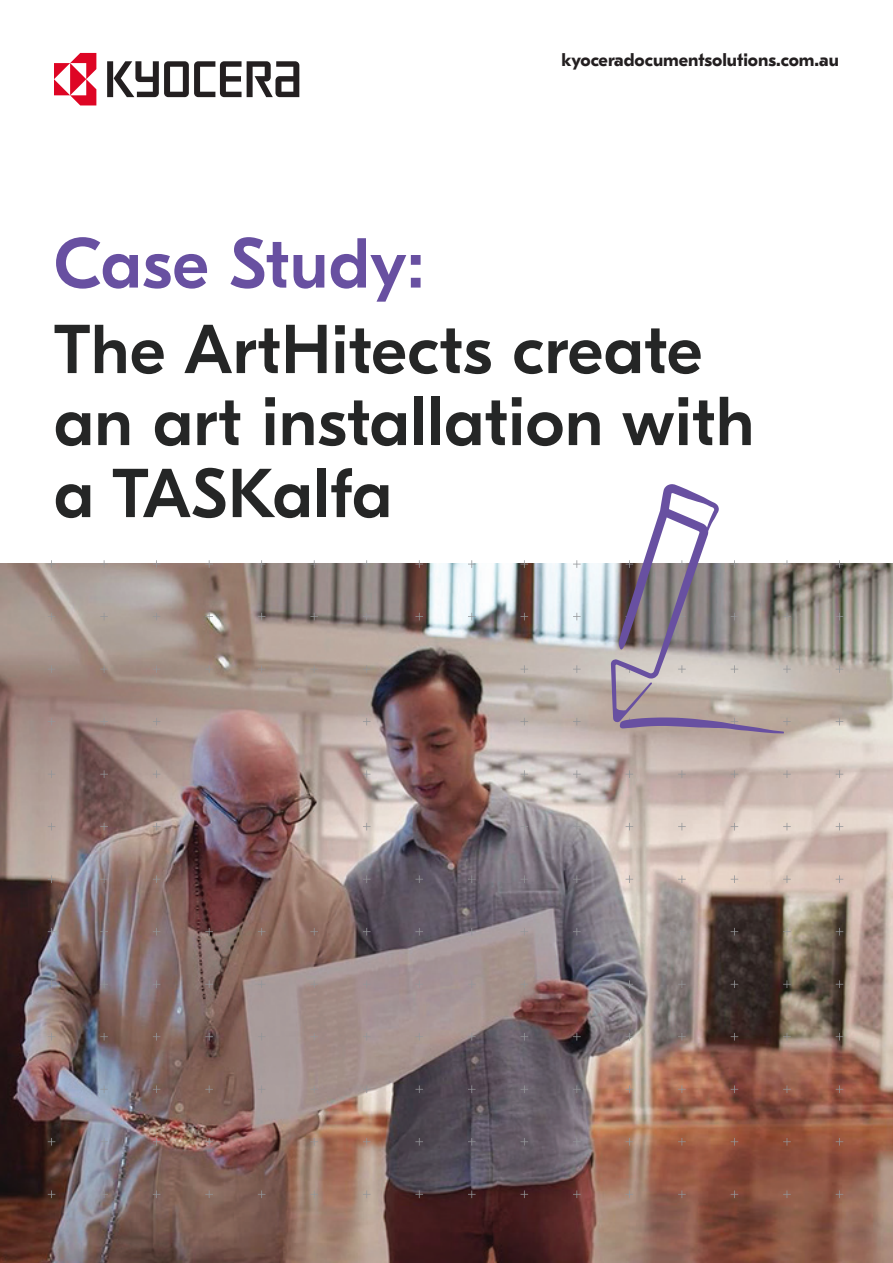
<style>
.page{position:relative;width:893px;height:1263px;background:#fff}
.page>*{position:absolute;margin:0;border:0;box-sizing:border-box;transform-origin:0 0}
.t1{font:500 70.5px "GT Eesti Pro Display";letter-spacing:.01em;color:#6850a1}
.t2{font:500 69px "GT Eesti Pro Display";letter-spacing:.01em;color:#252626}
.t3{font:700 18px "GT Eesti Pro Text";color:#231f20}
</style>
<div class="page">
<img style="left:0;top:564px;width:893px;height:699px">
<svg style="left:54px;top:53px;width:42px;height:52px"></svg>
<svg style="left:107px;top:61px;width:192px;height:36px"></svg>
<svg style="left:153px;top:875px;width:7px;height:8px"></svg>
<svg style="left:100px;top:875px;width:8px;height:8px"></svg>
<svg style="left:48px;top:875px;width:7px;height:8px"></svg>
<svg style="left:153px;top:823px;width:7px;height:7px"></svg>
<svg style="left:100px;top:823px;width:8px;height:7px"></svg>
<svg style="left:48px;top:823px;width:7px;height:7px"></svg>
<svg style="left:153px;top:770px;width:7px;height:8px"></svg>
<svg style="left:100px;top:770px;width:8px;height:8px"></svg>
<svg style="left:48px;top:770px;width:7px;height:8px"></svg>
<svg style="left:153px;top:718px;width:7px;height:7px"></svg>
<svg style="left:100px;top:718px;width:8px;height:7px"></svg>
<svg style="left:48px;top:718px;width:7px;height:7px"></svg>
<svg style="left:258px;top:665px;width:7px;height:8px"></svg>
<svg style="left:205px;top:665px;width:8px;height:8px"></svg>
<svg style="left:153px;top:665px;width:7px;height:8px"></svg>
<svg style="left:100px;top:665px;width:8px;height:8px"></svg>
<svg style="left:48px;top:665px;width:7px;height:8px"></svg>
<svg style="left:258px;top:613px;width:7px;height:7px"></svg>
<svg style="left:205px;top:613px;width:8px;height:7px"></svg>
<svg style="left:153px;top:613px;width:7px;height:7px"></svg>
<svg style="left:100px;top:613px;width:8px;height:7px"></svg>
<svg style="left:48px;top:613px;width:7px;height:7px"></svg>
<svg style="left:258px;top:560px;width:7px;height:8px"></svg>
<svg style="left:205px;top:560px;width:8px;height:8px"></svg>
<svg style="left:153px;top:560px;width:7px;height:8px"></svg>
<svg style="left:100px;top:560px;width:8px;height:8px"></svg>
<svg style="left:48px;top:560px;width:7px;height:8px"></svg>
<svg style="left:836px;top:875px;width:7px;height:8px"></svg>
<svg style="left:783px;top:875px;width:8px;height:8px"></svg>
<svg style="left:731px;top:875px;width:7px;height:8px"></svg>
<svg style="left:678px;top:875px;width:8px;height:8px"></svg>
<svg style="left:626px;top:875px;width:7px;height:8px"></svg>
<svg style="left:573px;top:875px;width:8px;height:8px"></svg>
<svg style="left:520px;top:875px;width:8px;height:8px"></svg>
<svg style="left:468px;top:875px;width:8px;height:8px"></svg>
<svg style="left:415px;top:875px;width:8px;height:8px"></svg>
<svg style="left:363px;top:875px;width:8px;height:8px"></svg>
<svg style="left:836px;top:823px;width:7px;height:7px"></svg>
<svg style="left:783px;top:823px;width:8px;height:7px"></svg>
<svg style="left:731px;top:823px;width:7px;height:7px"></svg>
<svg style="left:678px;top:823px;width:8px;height:7px"></svg>
<svg style="left:626px;top:823px;width:7px;height:7px"></svg>
<svg style="left:573px;top:823px;width:8px;height:7px"></svg>
<svg style="left:520px;top:823px;width:8px;height:7px"></svg>
<svg style="left:363px;top:823px;width:8px;height:7px"></svg>
<svg style="left:836px;top:770px;width:7px;height:8px"></svg>
<svg style="left:783px;top:770px;width:8px;height:8px"></svg>
<svg style="left:731px;top:770px;width:7px;height:8px"></svg>
<svg style="left:678px;top:770px;width:8px;height:8px"></svg>
<svg style="left:626px;top:770px;width:7px;height:8px"></svg>
<svg style="left:573px;top:770px;width:8px;height:8px"></svg>
<svg style="left:520px;top:770px;width:8px;height:8px"></svg>
<svg style="left:363px;top:770px;width:8px;height:8px"></svg>
<svg style="left:836px;top:718px;width:7px;height:7px"></svg>
<svg style="left:573px;top:718px;width:8px;height:7px"></svg>
<svg style="left:520px;top:718px;width:8px;height:7px"></svg>
<svg style="left:363px;top:718px;width:8px;height:7px"></svg>
<svg style="left:836px;top:665px;width:7px;height:8px"></svg>
<svg style="left:573px;top:665px;width:8px;height:8px"></svg>
<svg style="left:520px;top:665px;width:8px;height:8px"></svg>
<svg style="left:363px;top:665px;width:8px;height:8px"></svg>
<svg style="left:310px;top:665px;width:8px;height:8px"></svg>
<svg style="left:836px;top:613px;width:7px;height:7px"></svg>
<svg style="left:573px;top:613px;width:8px;height:7px"></svg>
<svg style="left:520px;top:613px;width:8px;height:7px"></svg>
<svg style="left:468px;top:613px;width:8px;height:7px"></svg>
<svg style="left:415px;top:613px;width:8px;height:7px"></svg>
<svg style="left:363px;top:613px;width:8px;height:7px"></svg>
<svg style="left:310px;top:613px;width:8px;height:7px"></svg>
<svg style="left:836px;top:560px;width:7px;height:8px"></svg>
<svg style="left:573px;top:560px;width:8px;height:8px"></svg>
<svg style="left:520px;top:560px;width:8px;height:8px"></svg>
<svg style="left:468px;top:560px;width:8px;height:8px"></svg>
<svg style="left:415px;top:560px;width:8px;height:8px"></svg>
<svg style="left:363px;top:560px;width:8px;height:8px"></svg>
<svg style="left:310px;top:560px;width:8px;height:8px"></svg>
<svg style="left:258px;top:1190px;width:7px;height:8px"></svg>
<svg style="left:205px;top:1190px;width:8px;height:8px"></svg>
<svg style="left:153px;top:1190px;width:7px;height:8px"></svg>
<svg style="left:100px;top:1190px;width:8px;height:8px"></svg>
<svg style="left:48px;top:1190px;width:7px;height:8px"></svg>
<svg style="left:205px;top:1138px;width:8px;height:7px"></svg>
<svg style="left:153px;top:1138px;width:7px;height:7px"></svg>
<svg style="left:100px;top:1138px;width:8px;height:7px"></svg>
<svg style="left:48px;top:1138px;width:7px;height:7px"></svg>
<svg style="left:258px;top:1085px;width:7px;height:8px"></svg>
<svg style="left:205px;top:1085px;width:8px;height:8px"></svg>
<svg style="left:153px;top:1085px;width:7px;height:8px"></svg>
<svg style="left:100px;top:1085px;width:8px;height:8px"></svg>
<svg style="left:258px;top:1033px;width:7px;height:7px"></svg>
<svg style="left:205px;top:1033px;width:8px;height:7px"></svg>
<svg style="left:153px;top:1033px;width:7px;height:7px"></svg>
<svg style="left:100px;top:1033px;width:8px;height:7px"></svg>
<svg style="left:48px;top:1033px;width:7px;height:7px"></svg>
<svg style="left:258px;top:980px;width:7px;height:8px"></svg>
<svg style="left:205px;top:980px;width:8px;height:8px"></svg>
<svg style="left:153px;top:980px;width:7px;height:8px"></svg>
<svg style="left:100px;top:980px;width:8px;height:8px"></svg>
<svg style="left:48px;top:980px;width:7px;height:8px"></svg>
<svg style="left:258px;top:928px;width:7px;height:7px"></svg>
<svg style="left:205px;top:928px;width:8px;height:7px"></svg>
<svg style="left:153px;top:928px;width:7px;height:7px"></svg>
<svg style="left:100px;top:928px;width:8px;height:7px"></svg>
<svg style="left:48px;top:928px;width:7px;height:7px"></svg>
<svg style="left:836px;top:1190px;width:7px;height:8px"></svg>
<svg style="left:783px;top:1190px;width:8px;height:8px"></svg>
<svg style="left:731px;top:1190px;width:7px;height:8px"></svg>
<svg style="left:678px;top:1190px;width:8px;height:8px"></svg>
<svg style="left:626px;top:1190px;width:7px;height:8px"></svg>
<svg style="left:573px;top:1190px;width:8px;height:8px"></svg>
<svg style="left:520px;top:1190px;width:8px;height:8px"></svg>
<svg style="left:468px;top:1190px;width:8px;height:8px"></svg>
<svg style="left:415px;top:1190px;width:8px;height:8px"></svg>
<svg style="left:363px;top:1190px;width:8px;height:8px"></svg>
<svg style="left:310px;top:1190px;width:8px;height:8px"></svg>
<svg style="left:836px;top:1138px;width:7px;height:7px"></svg>
<svg style="left:783px;top:1138px;width:8px;height:7px"></svg>
<svg style="left:731px;top:1138px;width:7px;height:7px"></svg>
<svg style="left:678px;top:1138px;width:8px;height:7px"></svg>
<svg style="left:626px;top:1138px;width:7px;height:7px"></svg>
<svg style="left:573px;top:1138px;width:8px;height:7px"></svg>
<svg style="left:520px;top:1138px;width:8px;height:7px"></svg>
<svg style="left:468px;top:1138px;width:8px;height:7px"></svg>
<svg style="left:415px;top:1138px;width:8px;height:7px"></svg>
<svg style="left:363px;top:1138px;width:8px;height:7px"></svg>
<svg style="left:310px;top:1138px;width:8px;height:7px"></svg>
<svg style="left:836px;top:1085px;width:7px;height:8px"></svg>
<svg style="left:783px;top:1085px;width:8px;height:8px"></svg>
<svg style="left:731px;top:1085px;width:7px;height:8px"></svg>
<svg style="left:678px;top:1085px;width:8px;height:8px"></svg>
<svg style="left:626px;top:1085px;width:7px;height:8px"></svg>
<svg style="left:573px;top:1085px;width:8px;height:8px"></svg>
<svg style="left:520px;top:1085px;width:8px;height:8px"></svg>
<svg style="left:468px;top:1085px;width:8px;height:8px"></svg>
<svg style="left:415px;top:1085px;width:8px;height:8px"></svg>
<svg style="left:363px;top:1085px;width:8px;height:8px"></svg>
<svg style="left:310px;top:1085px;width:8px;height:8px"></svg>
<svg style="left:836px;top:1033px;width:7px;height:7px"></svg>
<svg style="left:783px;top:1033px;width:8px;height:7px"></svg>
<svg style="left:731px;top:1033px;width:7px;height:7px"></svg>
<svg style="left:678px;top:1033px;width:8px;height:7px"></svg>
<svg style="left:626px;top:1033px;width:7px;height:7px"></svg>
<svg style="left:573px;top:1033px;width:8px;height:7px"></svg>
<svg style="left:520px;top:1033px;width:8px;height:7px"></svg>
<svg style="left:468px;top:1033px;width:8px;height:7px"></svg>
<svg style="left:415px;top:1033px;width:8px;height:7px"></svg>
<svg style="left:363px;top:1033px;width:8px;height:7px"></svg>
<svg style="left:310px;top:1033px;width:8px;height:7px"></svg>
<svg style="left:836px;top:980px;width:7px;height:8px"></svg>
<svg style="left:783px;top:980px;width:8px;height:8px"></svg>
<svg style="left:731px;top:980px;width:7px;height:8px"></svg>
<svg style="left:678px;top:980px;width:8px;height:8px"></svg>
<svg style="left:626px;top:980px;width:7px;height:8px"></svg>
<svg style="left:520px;top:980px;width:8px;height:8px"></svg>
<svg style="left:468px;top:980px;width:8px;height:8px"></svg>
<svg style="left:415px;top:980px;width:8px;height:8px"></svg>
<svg style="left:363px;top:980px;width:8px;height:8px"></svg>
<svg style="left:310px;top:980px;width:8px;height:8px"></svg>
<svg style="left:836px;top:928px;width:7px;height:7px"></svg>
<svg style="left:783px;top:928px;width:8px;height:7px"></svg>
<svg style="left:731px;top:928px;width:7px;height:7px"></svg>
<svg style="left:678px;top:928px;width:8px;height:7px"></svg>
<svg style="left:626px;top:928px;width:7px;height:7px"></svg>
<svg style="left:573px;top:928px;width:8px;height:7px"></svg>
<svg style="left:520px;top:928px;width:8px;height:7px"></svg>
<svg style="left:468px;top:928px;width:8px;height:7px"></svg>
<svg style="left:415px;top:928px;width:8px;height:7px"></svg>
<svg style="left:363px;top:928px;width:8px;height:7px"></svg>
<svg style="left:310px;top:928px;width:8px;height:7px"></svg>
<svg style="left:611px;top:484px;width:180px;height:249px"></svg>
<p class="t3" style="left:561px;top:50px;width:279px">kyoceradocumentsolutions.com.au</p>
<p class="t1" style="left:54px;top:225px;width:371px">Case Study:</p>
<p class="t2" style="left:54px;top:312px;width:650px">The ArtHitects create</p>
<p class="t2" style="left:54px;top:384px;width:702px">an art installation with</p>
<p class="t2" style="left:54px;top:456px;width:339px">a TASKalfa</p>
</div>
